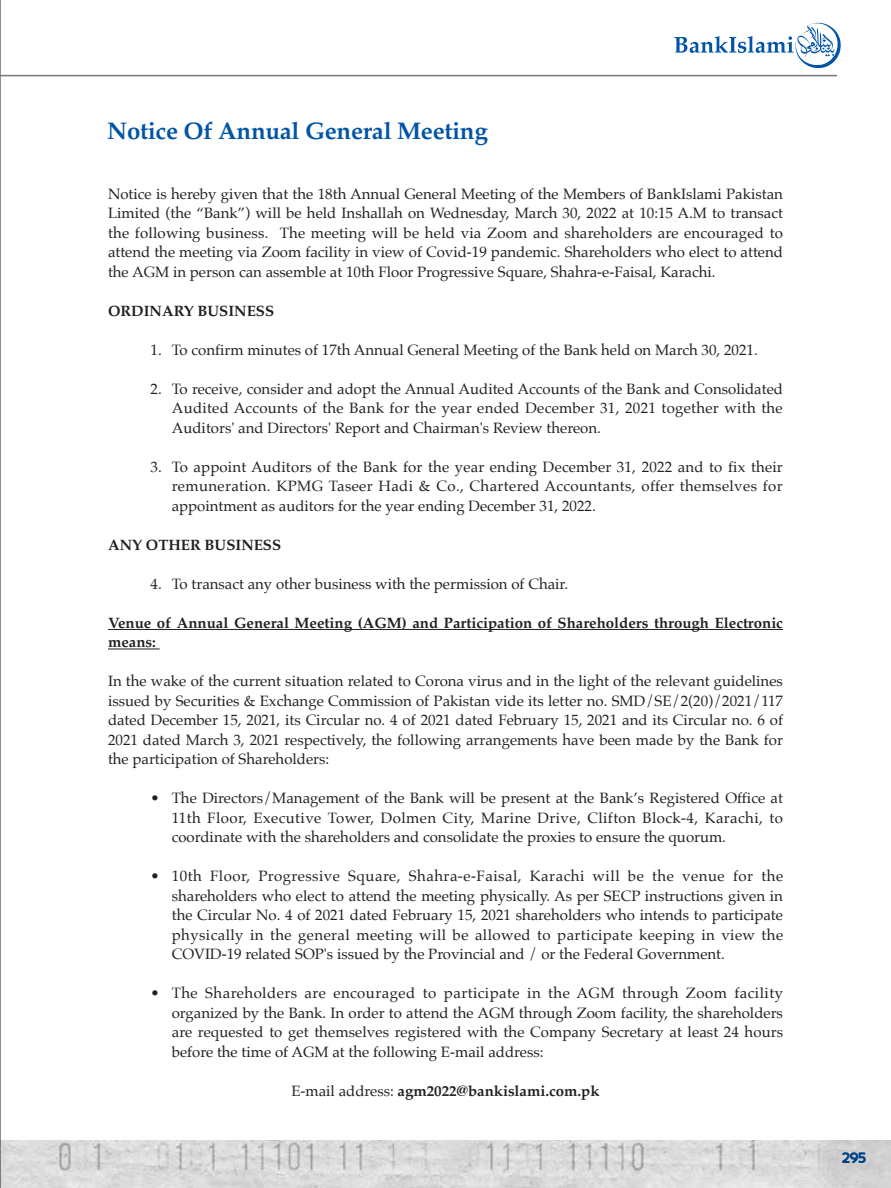
<style>
.page{position:relative;width:891px;height:1188px;background:#fff}
.page>*{position:absolute;margin:0;border:0;box-sizing:border-box;transform-origin:0 0}
.t1{font:700 24px "Palatino";letter-spacing:-.01em;color:#0154a6}
.t2{font:15px/19.5px "Palatino";color:#231f20;text-align:justify}
.t3{font:700 15px/19.5px "Palatino";color:#231f20}
.t4{font:13.5px "Sansation";color:#0154a6}
.s1{font-weight:400}
</style>
<div class="page">
<hr style="left:108px;top:629px;width:675px;height:1px;background:#231f20">
<hr style="left:108px;top:649px;width:52px;height:1px;background:#231f20">
<img style="left:1px;top:1141px;width:890px;height:47px">
<hr style="left:0;top:0;width:1px;height:1188px;background:#231f20">
<svg style="left:842px;top:1153px;width:24px;height:10px"></svg>
<svg style="left:674px;top:23px;width:167px;height:45px"></svg>
<hr style="left:0;top:75px;width:837px;height:1px;background:#76787b">
<h1 class="t1" style="left:107px;top:110px;width:382px">Notice Of Annual General Meeting</h1>
<p class="t2" style="left:108px;top:184px;width:677px">Notice is hereby given that the 18th Annual General Meeting of the Members of BankIslami Pakistan Limited (the “Bank”) will be held Inshallah on Wednesday, March 30, 2022 at 10:15 A.M to transact the following business. The meeting will be held via Zoom and shareholders are encouraged to attend the meeting via Zoom facility in view of Covid-19 pandemic. Shareholders who elect to attend the AGM in person can assemble at 10th Floor Progressive Square, Shahra-e-Faisal, Karachi.</p>
<p class="t3" style="left:108px;top:301px;width:168px">ORDINARY BUSINESS</p>
<p class="t2" style="left:151px;top:340px;width:609px">1. To confirm minutes of 17th Annual General Meeting of the Bank held on March 30, 2021.</p>
<p class="t2" style="left:172px;top:379px;width:613px;text-indent:-21px">2. To receive, consider and adopt the Annual Audited Accounts of the Bank and Consolidated Audited Accounts of the Bank for the year ended December 31, 2021 together with the Auditors' and Directors' Report and Chairman's Review thereon.</p>
<p class="t2" style="left:172px;top:457px;width:613px;text-indent:-21px">3. To appoint Auditors of the Bank for the year ending December 31, 2022 and to fix their remuneration. KPMG Taseer Hadi &amp; Co., Chartered Accountants, offer themselves for appointment as auditors for the year ending December 31, 2022.</p>
<p class="t3" style="left:108px;top:535px;width:175px">ANY OTHER BUSINESS</p>
<p class="t2" style="left:151px;top:574px;width:419px">4. To transact any other business with the permission of Chair.</p>
<p class="t3" style="left:108px;top:613px;width:676px">Venue of Annual General Meeting (AGM) and Participation of Shareholders through Electronic means:</p>
<p class="t2" style="left:108px;top:672px;width:677px">In the wake of the current situation related to Corona virus and in the light of the relevant guidelines issued by Securities &amp; Exchange Commission of Pakistan vide its letter no. SMD/SE/2(20)/2021/117 dated December 15, 2021, its Circular no. 4 of 2021 dated February 15, 2021 and its Circular no. 6 of 2021 dated March 3, 2021 respectively, the following arrangements have been made by the Bank for the participation of Shareholders:</p>
<p class="t2" style="left:172px;top:789px;width:613px;text-indent:-21px">• The Directors/Management of the Bank will be present at the Bank’s Registered Office at 11th Floor, Executive Tower, Dolmen City, Marine Drive, Clifton Block-4, Karachi, to coordinate with the shareholders and consolidate the proxies to ensure the quorum.</p>
<p class="t2" style="left:172px;top:867px;width:613px;text-indent:-21px">• 10th Floor, Progressive Square, Shahra-e-Faisal, Karachi will be the venue for the shareholders who elect to attend the meeting physically. As per SECP instructions given in the Circular No. 4 of 2021 dated February 15, 2021 shareholders who intends to participate physically in the general meeting will be allowed to participate keeping in view the COVID-19 related SOP's issued by the Provincial and / or the Federal Government.</p>
<p class="t2" style="left:172px;top:984px;width:613px;text-indent:-21px">• The Shareholders are encouraged to participate in the AGM through Zoom facility organized by the Bank. In order to attend the AGM through Zoom facility, the shareholders are requested to get themselves registered with the Company Secretary at least 24 hours before the time of AGM at the following E-mail address:</p>
<p class="t3" style="left:291px;top:1081px;width:310px"><span class="s1">E-mail address:</span> agm2022@bankislami.com.pk</p>
<p class="t4" style="left:842px;top:1150px;width:25px">295</p>
</div>
